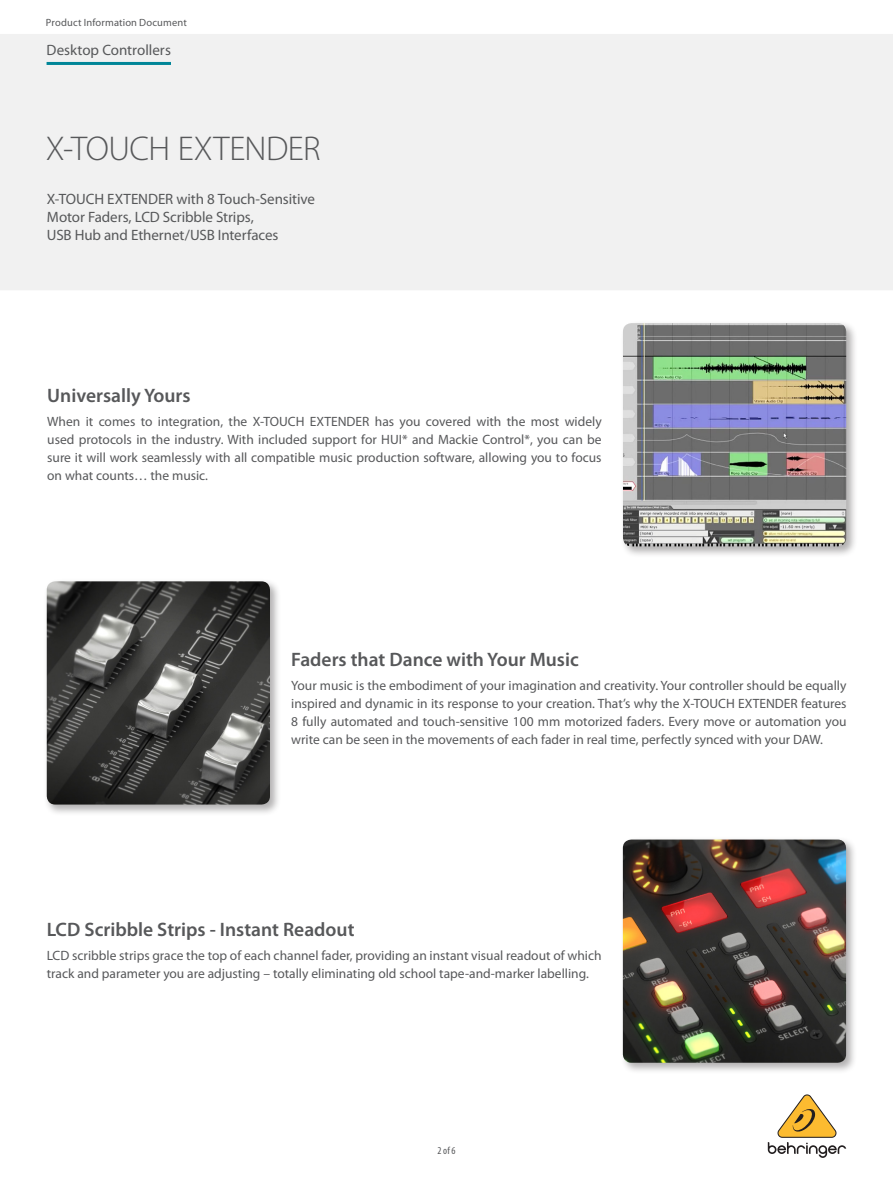
<style>
.page{position:relative;width:893px;height:1188px;background:#fff}
.page>*{position:absolute;margin:0;border:0;box-sizing:border-box;transform-origin:0 0}
.t1{font:300 34.5px "Myriad Pro";letter-spacing:-.015em;color:#57585a}
._09_Body_Header_1{font:600 19.5px "Myriad Pro";color:#57585a}
.t2{font:15px/18px "Myriad Pro";letter-spacing:-.005em;color:#57585a}
._08_Standard_Text{font:13.5px/18px "Myriad Pro";color:#57585a;text-align:justify}
.t3{font:10.5px "Myriad Pro";letter-spacing:.015em;color:#57585a}
._05_Page_Number{font:condensed 10.5px "Myriad Pro";color:#57585a}
</style>
<div class="page">
<svg style="left:768px;top:1094px;width:78px;height:64px"></svg>
<hr style="left:47px;top:62px;width:124px;height:3px;background:#008698">
<div style="left:620px;top:320px;width:237px;height:238px;background:#231f20;opacity:.35"></div>
<img style="left:623px;top:323px;width:223px;height:223px">
<div style="left:44px;top:578px;width:237px;height:238px;background:#231f20;opacity:.35"></div>
<img style="left:47px;top:581px;width:223px;height:224px">
<div style="left:620px;top:836px;width:237px;height:238px;background:#231f20;opacity:.35"></div>
<img style="left:623px;top:840px;width:223px;height:223px">
<p class="t3" style="left:46px;top:16px;width:142px">Product Information Document</p>
<p class="t2" style="left:47px;top:40px;width:126px">Desktop Controllers</p>
<h1 class="t1" style="left:46px;top:130px;width:276px">X-TOUCH EXTENDER</h1>
<p class="t2" style="left:47px;top:190px;width:270px">X-TOUCH EXTENDER with 8 Touch-Sensitive<br>Motor Faders, LCD Scribble Strips,<br>USB Hub and Ethernet/USB Interfaces</p>
<p class="_09_Body_Header_1" style="left:47px;top:383px;width:145px">Universally Yours</p>
<p class="_08_Standard_Text" style="left:47px;top:412px;width:556px">When it comes to integration, the X-TOUCH EXTENDER has you covered with the most widely used protocols in the industry. With included support for HUI* and Mackie Control*, you can be sure it will work seamlessly with all compatible music production software, allowing you to focus on what counts… the music.</p>
<p class="_09_Body_Header_1" style="left:291px;top:647px;width:289px">Faders that Dance with Your Music</p>
<p class="_08_Standard_Text" style="left:291px;top:676px;width:557px">Your music is the embodiment of your imagination and creativity. Your controller should be equally inspired and dynamic in its response to your creation. That’s why the X-TOUCH EXTENDER features 8 fully automated and touch-sensitive 100 mm motorized faders. Every move or automation you write can be seen in the movements of each fader in real time, perfectly synced with your DAW.</p>
<p class="_09_Body_Header_1" style="left:47px;top:917px;width:309px">LCD Scribble Strips - Instant Readout</p>
<p class="_08_Standard_Text" style="left:47px;top:946px;width:556px">LCD scribble strips grace the top of each channel fader, providing an instant visual readout of which track and parameter you are adjusting – totally eliminating old school tape-and-marker labelling.</p>
<p class="_05_Page_Number" style="left:437px;top:1144px;width:20px">2 of 6</p>
</div>
